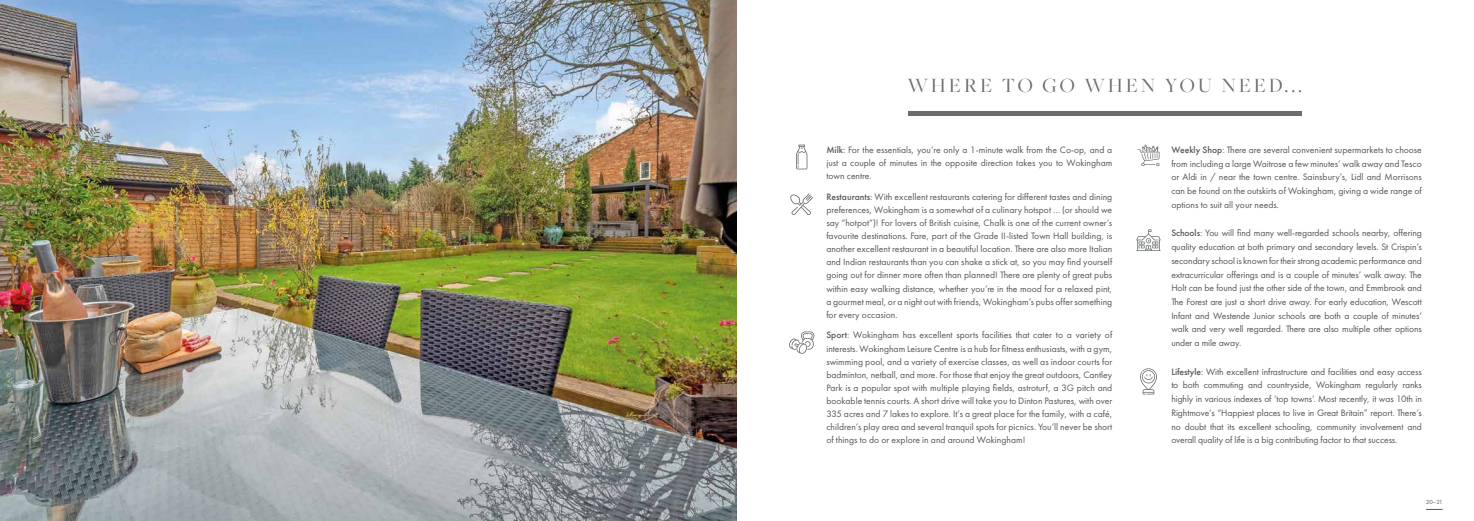
<style>
.page{position:relative;width:1474px;height:521px;background:#fff}
.page>*{position:absolute;margin:0;border:0;box-sizing:border-box;transform-origin:0 0}
.t1{font:21px "Freight Big Pro";letter-spacing:.14em;color:#696d6f}
.t2{font:9.62px/13.1px "Futura PT";color:#575756;text-align:justify}
.t3{font:6.12px "Futura PT";color:#575756}
.s1{font-weight:500}
</style>
<div class="page">
<svg style="left:1426px;top:509px;width:16px;height:1px"></svg>
<img style="left:0;top:0;width:737px;height:521px">
<svg style="left:796px;top:145px;width:11px;height:24px"></svg>
<svg style="left:789px;top:331px;width:25px;height:23px"></svg>
<svg style="left:790px;top:193px;width:23px;height:22px"></svg>
<svg style="left:1136px;top:229px;width:24px;height:22px"></svg>
<svg style="left:1137px;top:145px;width:22px;height:21px"></svg>
<div style="left:908px;top:111px;width:393px;height:5px;background:#696d6f"></div>
<svg style="left:1140px;top:368px;width:16px;height:26px"></svg>
<h1 class="t1" style="left:907px;top:71px;width:396px">WHERE TO GO WHEN YOU NEED...</h1>
<p class="t2" style="left:826px;top:143px;width:287px"><span class="s1">Milk</span>: For the essentials, you’re only a 1-minute walk from the Co-op, and a just a couple of minutes in the opposite direction takes you to Wokingham town centre.</p>
<p class="t2" style="left:826px;top:190px;width:287px"><span class="s1">Restaurants</span>: With excellent restaurants catering for different tastes and dining preferences, Wokingham is a somewhat of a culinary hotspot … (or should we say “hotpot”)! For lovers of British cuisine, Chalk is one of the current owner’s favourite destinations. Fare, part of the Grade II-listed Town Hall building, is another excellent restaurant in a beautiful location. There are also more Italian and Indian restaurants than you can shake a stick at, so you may find yourself going out for dinner more often than planned! There are plenty of great pubs within easy walking distance, whether you’re in the mood for a relaxed pint, a gourmet meal, or a night out with friends, Wokingham’s pubs offer something for every occasion.</p>
<p class="t2" style="left:826px;top:328px;width:287px"><span class="s1">Sport</span>: Wokingham has excellent sports facilities that cater to a variety of interests. Wokingham Leisure Centre is a hub for fitness enthusiasts, with a gym, swimming pool, and a variety of exercise classes, as well as indoor courts for badminton, netball, and more. For those that enjoy the great outdoors, Cantley Park is a popular spot with multiple playing fields, astroturf, a 3G pitch and bookable tennis courts. A short drive will take you to Dinton Pastures, with over 335 acres and 7 lakes to explore. It’s a great place for the family, with a café, children’s play area and several tranquil spots for picnics. You’ll never be short of things to do or explore in and around Wokingham!</p>
<p class="t2" style="left:1171px;top:143px;width:252px;line-height:13.7px"><span class="s1">Weekly Shop</span>: There are several convenient supermarkets to choose from including a large Waitrose a few minutes’ walk away and Tesco or Aldi in / near the town centre. Sainsbury’s, Lidl and Morrisons can be found on the outskirts of Wokingham, giving a wide range of options to suit all your needs.</p>
<p class="t2" style="left:1171px;top:226px;width:252px;line-height:13.7px"><span class="s1">Schools</span>: You will find many well-regarded schools nearby, offering quality education at both primary and secondary levels. St Crispin’s secondary school is known for their strong academic performance and extracurricular offerings and is a couple of minutes’ walk away. The Holt can be found just the other side of the town, and Emmbrook and The Forest are just a short drive away. For early education, Wescott Infant and Westende Junior schools are both a couple of minutes’ walk and very well regarded. There are also multiple other options under a mile away.</p>
<p class="t2" style="left:1171px;top:365px;width:252px;line-height:13.7px"><span class="s1">Lifestyle</span>: With excellent infrastructure and facilities and easy access to both commuting and countryside, Wokingham regularly ranks highly in various indexes of ‘top towns’. Most recently, it was 10th in Rightmove’s “Happiest places to live in Great Britain” report. There’s no doubt that its excellent schooling, community involvement and overall quality of life is a big contributing factor to that success.</p>
<p class="t3" style="left:1425px;top:499px;width:18px">20–21</p>
</div>
